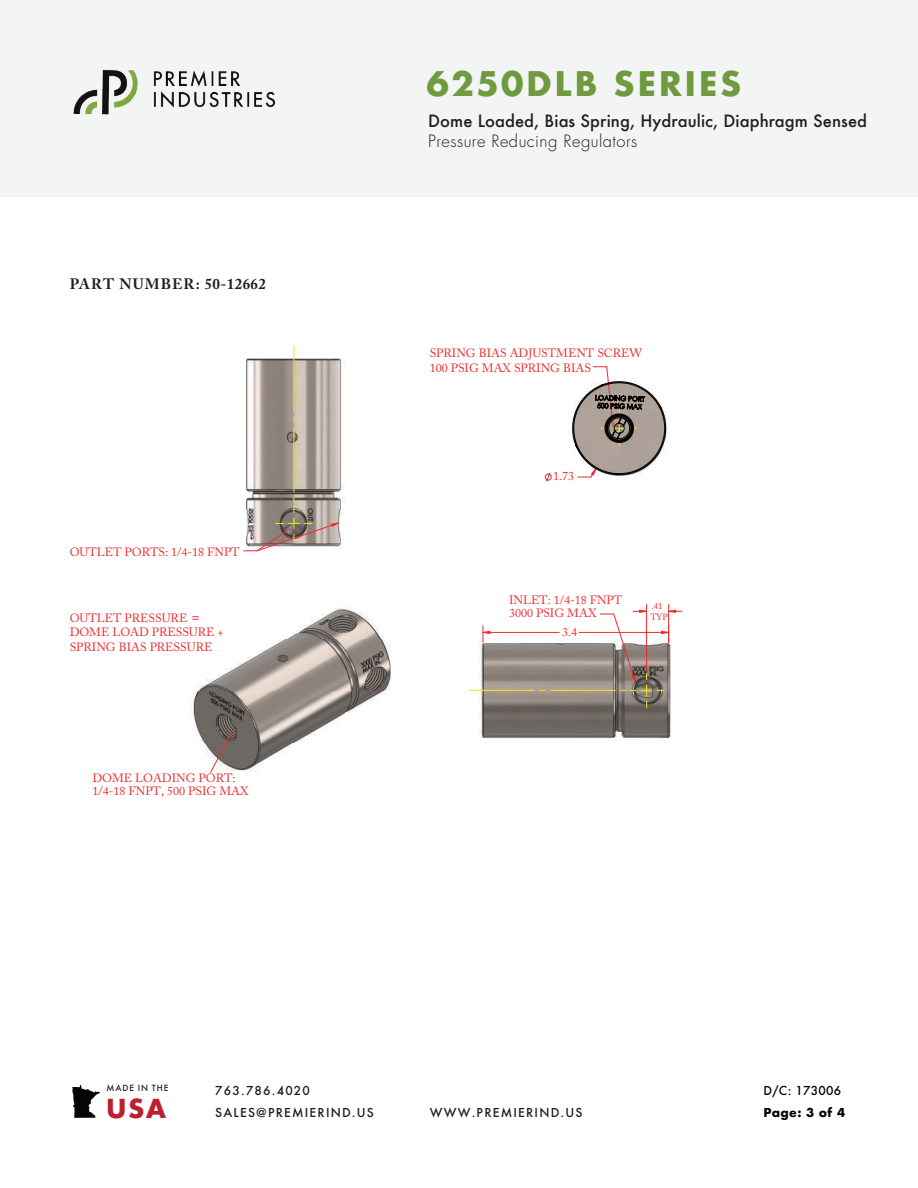
<style>
.page{position:relative;width:918px;height:1188px;background:#fff}
.page>*{position:absolute;margin:0;border:0;box-sizing:border-box;transform-origin:0 0}
.t1{font:700 33px "Futura";letter-spacing:.075em;color:#709a3f}
.t2{font:700 25.5px "Futura Std";color:#be1f2e}
.t3{font:500 16.5px "Futura";letter-spacing:.005em;color:#211e1e}
.t4{font:300 16.5px "Futura Std";letter-spacing:.03em;color:#211e1e}
.t5{font:700 15px "Adobe Caslon Pro";letter-spacing:.06em;color:#231f20}
.t6{font:12px/13.4px "Adobe Caslon Pro";color:#ee2a2f}
.t7{font:500 12px/22.2px "Futura";letter-spacing:.1em;color:#211e1e}
.t8{font:500 12px "Futura";letter-spacing:.025em;color:#050504}
.t9{font:700 12px "Futura";letter-spacing:.025em;color:#050504}
.t10{font:9px/10.6px "Adobe Caslon Pro";color:#ee2a2f}
.t11{font:500 8.25px "Futura";letter-spacing:.105em;color:#211e1e}
.s1{font-size:16.5px}
</style>
<div class="page">
<svg style="left:72px;top:1085px;width:29px;height:33px"></svg>
<img style="left:479px;top:708px;width:192px;height:31px">
<img style="left:243px;top:358px;width:102px;height:194px">
<img style="left:190px;top:607px;width:201px;height:164px">
<svg style="left:545px;top:472px;width:7px;height:10px"></svg>
<svg style="left:210px;top:732px;width:22px;height:41px"></svg>
<hr style="left:668px;top:605px;width:1px;height:38px;background:#ee2a2f">
<hr style="left:646px;top:605px;width:1px;height:65px;background:#ee2a2f">
<svg style="left:244px;top:346px;width:96px;height:206px"></svg>
<svg style="left:470px;top:609px;width:212px;height:99px"></svg>
<svg style="left:572px;top:366px;width:94px;height:112px"></svg>
<div style="left:0;top:0;width:918px;height:196px;background:#f3f5f5"></div>
<img style="left:73px;top:70px;width:202px;height:45px">
<h1 class="t1" style="left:427px;top:60px;width:316px">6250DLB SERIES</h1>
<p class="t5" style="left:70px;top:275px;width:198px">PART NUMBER: 50-12662</p>
<p class="t6" style="left:70px;top:545px;width:172px">OUTLET PORTS: 1/4-18 FNPT</p>
<p class="t6" style="left:70px;top:611px;width:155px;line-height:14.5px">OUTLET PRESSURE <span class="s1">=<br></span>DOME LOAD PRESSURE +<br>SPRING BIAS PRESSURE</p>
<p class="t6" style="left:93px;top:771px;width:157px">DOME LOADING PORT:<br>1/4-18 FNPT, 500 PSIG MAX</p>
<h3 class="t3" style="left:428px;top:110px;width:441px">Dome Loaded, Bias Spring, Hydraulic, Diaphragm Sensed</h3>
<h3 class="t4" style="left:428px;top:131px;width:211px">Pressure Reducing Regulators</h3>
<p class="t6" style="left:430px;top:345px;width:214px;line-height:14.9px">SPRING BIAS ADJUSTMENT SCREW<br>100 PSIG MAX SPRING BIAS</p>
<p class="t6" style="left:553px;top:470px;width:23px">1.73</p>
<p class="t6" style="left:509px;top:593px;width:115px">INLET: 1/4-18 FNPT<br>3000 PSIG MAX</p>
<p class="t6" style="left:562px;top:625px;width:17px">3.4</p>
<p class="t10" style="left:650px;top:601px;width:19px">.41<br>TYP</p>
<p class="t11" style="left:107px;top:1082px;width:63px">MADE IN THE</p>
<h2 class="t2" style="left:107px;top:1091px;width:61px">USA</h2>
<p class="t9" style="left:763px;top:1104px;width:83px">Page: 3 of 4</p>
<p class="t8" style="left:763px;top:1082px;width:79px">D/C: 173006</p>
<p class="t7" style="left:215px;top:1079px;width:160px">763.786.4020<br>SALES@PREMIERIND.US</p>
<p class="t7" style="left:430px;top:1101px;width:154px">WWW.PREMIERIND.US</p>
</div>
